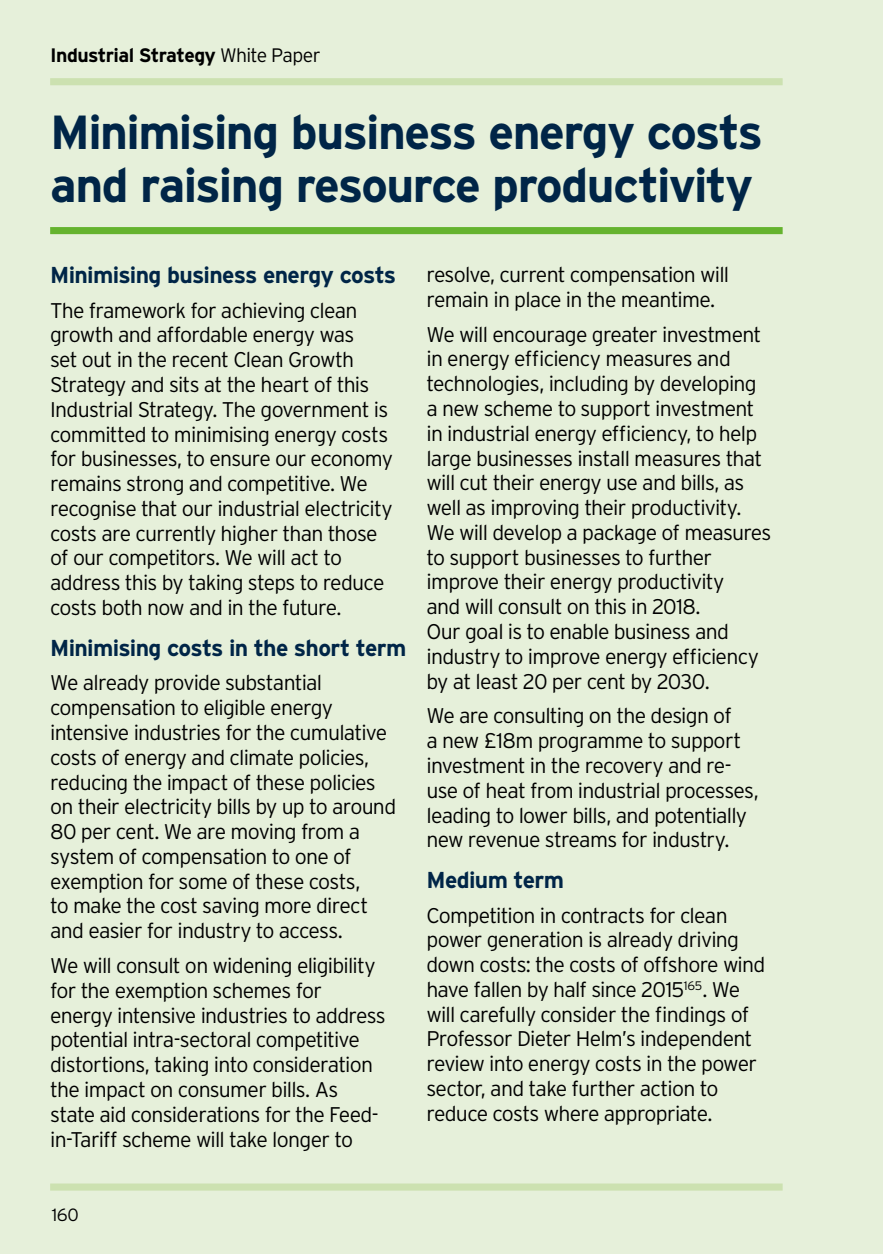
<style>
.page{position:relative;width:883px;height:1254px;background:#e6f0da}
.page>*{position:absolute;margin:0;border:0;box-sizing:border-box;transform-origin:0 0}
.Section_head{font:700 47.85px/53.1px "Interstate";letter-spacing:-.035em;color:#002547}
.Subhead{font:700 22.95px "Interstate";letter-spacing:-.03em;color:#002547}
.Body_Copy{font:300 21.3px/24.8px "Interstate";letter-spacing:-.035em;color:#000}
.t1{font:700 19.5px "Interstate";letter-spacing:-.035em;color:#000}
.t2{font:300 17.7px "Interstate";color:#000}
.s1{font-weight:300}
</style>
<div class="page">
<div style="left:50px;top:1184px;width:732px;height:7px;background:#cce1b0"></div>
<div style="left:50px;top:78px;width:732px;height:7px;background:#cce1b0"></div>
<div style="left:50px;top:227px;width:732px;height:7px;background:#65b32e"></div>
<p class="t1" style="left:50px;top:44px;width:272px">Industrial Strategy <span class="s1">White Paper</span></p>
<h2 class="Section_head" style="left:50px;top:105px;width:714px">Minimising business energy costs and raising resource productivity</h2>
<h4 class="Subhead" style="left:50px;top:262px;width:347px">Minimising business energy costs</h4>
<p class="Body_Copy" style="left:50px;top:298px;width:344px">The framework for achieving clean growth and affordable energy was<br>set out in the recent Clean Growth Strategy and sits at the heart of this Industrial Strategy. The government is committed to minimising energy costs for businesses, to ensure our economy remains strong and competitive. We recognise that our industrial electricity costs are currently higher than those of our competitors. We will act to address this by taking steps to reduce costs both now and in the future.</p>
<h4 class="Subhead" style="left:50px;top:635px;width:358px">Minimising costs in the short term</h4>
<p class="Body_Copy" style="left:50px;top:670px;width:348px">We already provide substantial compensation to eligible energy intensive industries for the cumulative costs of energy and climate policies, reducing the impact of these policies on their electricity bills by up to around 80 per cent. We are moving from a system of compensation to one of exemption for some of these costs,<br>to make the cost saving more direct and easier for industry to access.</p>
<p class="Body_Copy" style="left:50px;top:953px;width:337px">We will consult on widening eligibility for the exemption schemes for energy intensive industries to address potential intra-sectoral competitive distortions, taking into consideration the impact on consumer bills. As state aid considerations for the Feed&shy;in-Tariff scheme will take longer to</p>
<p class="Body_Copy" style="left:426px;top:262px;width:304px">resolve, current compensation will remain in place in the meantime.</p>
<p class="Body_Copy" style="left:426px;top:322px;width:346px">We will encourage greater investment in energy efficiency measures and technologies, including by developing a new scheme to support investment in industrial energy efficiency, to help large businesses install measures that will cut their energy use and bills, as well as improving their productivity.<br>We will develop a package of measures to support businesses to further improve their energy productivity<br>and will consult on this in 2018.<br>Our goal is to enable business and industry to improve energy efficiency by at least 20 per cent by 2030.</p>
<p class="Body_Copy" style="left:426px;top:703px;width:334px">We are consulting on the design of<br>a new £18m programme to support investment in the recovery and re&shy;use of heat from industrial processes, leading to lower bills, and potentially new revenue streams for industry.</p>
<h4 class="Subhead" style="left:426px;top:867px;width:139px">Medium term</h4>
<p class="Body_Copy" style="left:426px;top:902px;width:340px">Competition in contracts for clean power generation is already driving down costs: the costs of offshore wind have fallen by half since 2015<sup>165</sup>. We will carefully consider the findings of Professor Dieter Helm’s independent review into energy costs in the power sector, and take further action to reduce costs where appropriate.</p>
<p class="t2" style="left:52px;top:1205px;width:29px">160</p>
</div>
